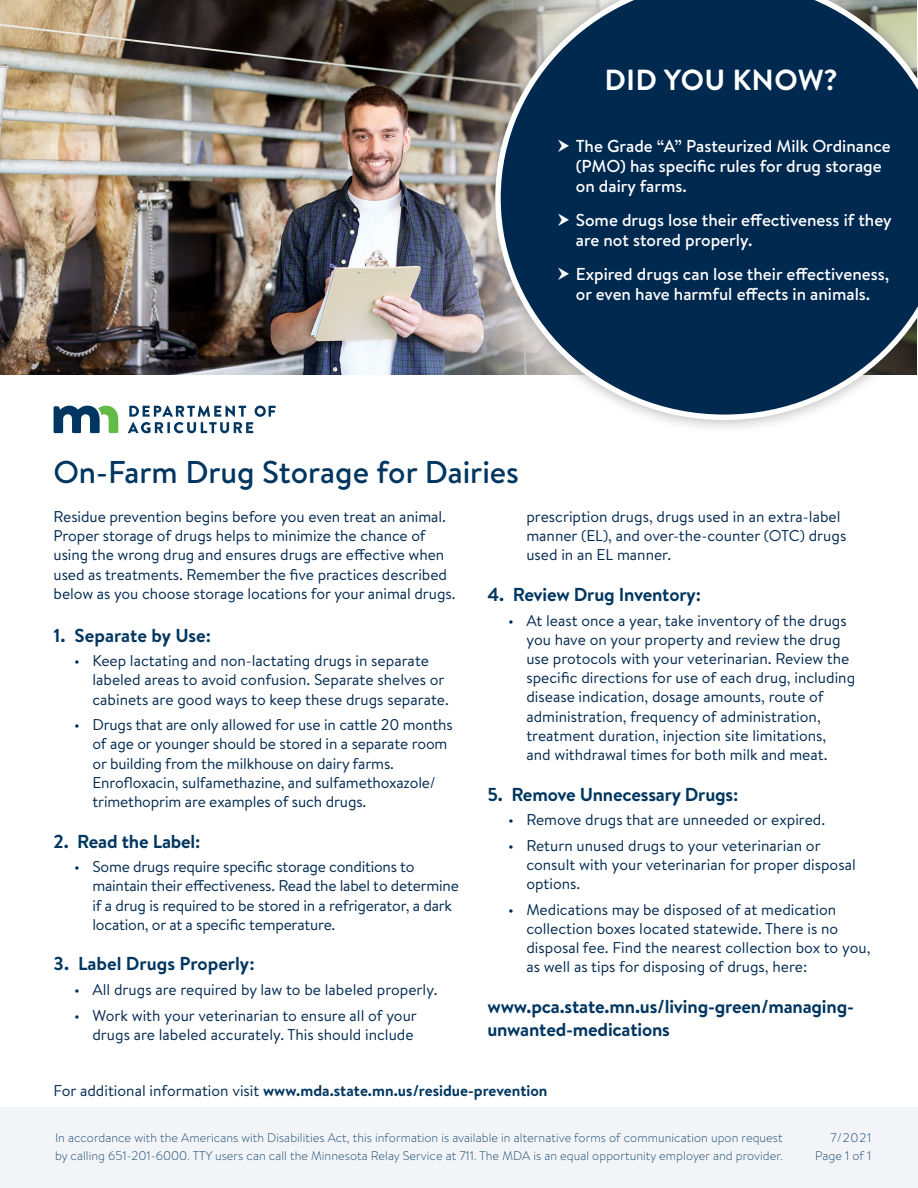
<style>
.page{position:relative;width:918px;height:1188px;background:#fff}
.page>*{position:absolute;margin:0;border:0;box-sizing:border-box;transform-origin:0 0}
.t1{font:500 31.5px "Brandon Text";color:#003660}
.t2{font:700 29.1px "Brandon Grotesque";letter-spacing:.01em;color:#fff}
.t3{font:700 18.75px/23.2px "Brandon Text";letter-spacing:-.01em;color:#003660}
.t4{font:500 17.25px/20.2px "Brandon Text";color:#fff}
.t5{font:15.6px/19.2px "Brandon Text";color:#002950}
.t6{font:700 15.6px "Brandon Text";color:#003660}
.t7{font:300 12.45px/17.7px "Brandon Text";letter-spacing:.005em;color:#114770;text-align:right}
.s1{font-weight:400;color:#002950}
</style>
<div class="page">
<img style="left:0;top:0;width:481px;height:374px">
<div style="left:0;top:1107px;width:918px;height:81px;background:#f3f4f7"></div>
<div style="left:481px;top:0;width:437px;height:434px;background:#000;opacity:.32"></div>
<svg style="left:495px;top:0;width:423px;height:420px;background:#254665"></svg>
<svg style="left:54px;top:406px;width:64px;height:27px"></svg>
<svg style="left:128px;top:406px;width:148px;height:27px"></svg>
<svg style="left:558px;top:139px;width:11px;height:13px"></svg>
<svg style="left:558px;top:213px;width:11px;height:13px"></svg>
<svg style="left:558px;top:267px;width:11px;height:13px"></svg>
<h2 class="t2" style="left:604px;top:60px;width:234px">DID YOU KNOW?</h2>
<p class="t4" style="left:576px;top:135px;width:317px">The Grade “A” Pasteurized Milk Ordinance (PMO) has specific rules for drug storage on dairy farms.</p>
<p class="t4" style="left:576px;top:210px;width:317px">Some drugs lose their effectiveness if they are not stored properly.</p>
<p class="t4" style="left:576px;top:264px;width:315px">Expired drugs can lose their effectiveness, or even have harmful effects in animals.</p>
<h1 class="t1" style="left:54px;top:451px;width:467px">On-Farm Drug Storage for Dairies</h1>
<p class="t5" style="left:54px;top:507px;width:403px">Residue prevention begins before you even treat an animal.<br>Proper storage of drugs helps to minimize the chance of using the wrong drug and ensures drugs are effective when used as treatments. Remember the five practices described below as you choose storage locations for your animal drugs.</p>
<p class="t3" style="left:54px;top:623px;width:159px">1. Separate by Use:</p>
<p class="t5" style="left:92px;top:651px;width:358px;text-indent:-18px">• Keep lactating and non-lactating drugs in separate labeled areas to avoid confusion. Separate shelves or cabinets are good ways to keep these drugs separate.</p>
<p class="t5" style="left:92px;top:715px;width:362px;text-indent:-18px">• Drugs that are only allowed for use in cattle 20 months of age or younger should be stored in a separate room or building from the milkhouse on dairy farms.<br>Enrofloxacin, sulfamethazine, and sulfamethoxazole/ trimethoprim are examples of such drugs.</p>
<p class="t3" style="left:54px;top:829px;width:148px">2. Read the Label:</p>
<p class="t5" style="left:92px;top:857px;width:368px;text-indent:-18px">• Some drugs require specific storage conditions to maintain their effectiveness. Read the label to determine if a drug is required to be stored in a refrigerator, a dark location, or at a specific temperature.</p>
<p class="t3" style="left:54px;top:952px;width:203px">3. Label Drugs Properly:</p>
<p class="t5" style="left:74px;top:979px;width:365px">• All drugs are required by law to be labeled properly.</p>
<p class="t5" style="left:74px;top:1005px;width:344px;text-align:right">• Work with your veterinarian to ensure all of your drugs are labeled accurately. This should include</p>
<p class="t5" style="left:526px;top:507px;width:321px">prescription drugs, drugs used in an extra-label manner (EL), and over-the-counter (OTC) drugs used in an EL manner.</p>
<p class="t3" style="left:488px;top:582px;width:215px">4. Review Drug Inventory:</p>
<p class="t5" style="left:526px;top:610px;width:330px;text-indent:-18px">• At least once a year, take inventory of the drugs you have on your property and review the drug use protocols with your veterinarian. Review the specific directions for use of each drug, including disease indication, dosage amounts, route of administration, frequency of administration, treatment duration, injection site limitations,<br>and withdrawal times for both milk and meat.</p>
<p class="t3" style="left:488px;top:782px;width:252px">5. Remove Unnecessary Drugs:</p>
<p class="t5" style="left:508px;top:810px;width:319px">• Remove drugs that are unneeded or expired.</p>
<p class="t5" style="left:526px;top:835px;width:331px;text-indent:-18px">• Return unused drugs to your veterinarian or consult with your veterinarian for proper disposal options.</p>
<p class="t5" style="left:526px;top:899px;width:346px;text-indent:-18px">• Medications may be disposed of at medication collection boxes located statewide. There is no disposal fee. Find the nearest collection box to you, as well as tips for disposing of drugs, here:</p>
<p class="t3" style="left:488px;top:994px;width:368px">www.pca.state.mn.us/living-green/managing&shy;unwanted-medications</p>
<p class="t6" style="left:54px;top:1079px;width:496px"><span class="s1">For additional information visit</span> www.mda.state.mn.us/residue-prevention</p>
<p class="t7" style="left:55px;top:1128px;width:730px;text-align:left">In accordance with the Americans with Disabilities Act, this information is available in alternative forms of communication upon request by calling 651-201-6000. TTY users can call the Minnesota Relay Service at 711. The MDA is an equal opportunity employer and provider.</p>
<p class="t7" style="left:815px;top:1129px;width:58px">7/2021<br>Page 1 of 1</p>
</div>
